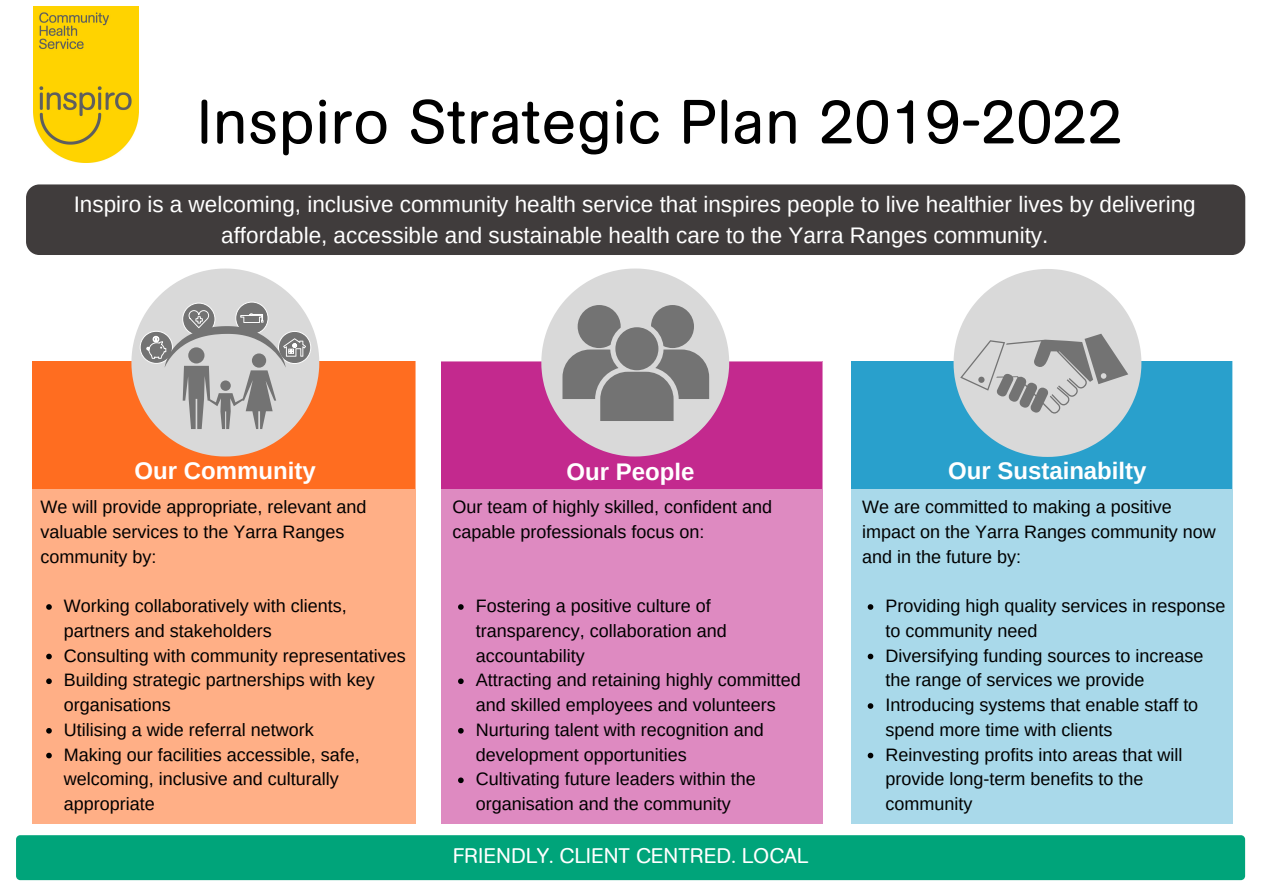
<style>
.page{position:relative;width:1263px;height:894px;background:#fff}
.page>*{position:absolute;margin:0;border:0;box-sizing:border-box;transform-origin:0 0}
.t1{font:61.5px "AG Book Rounded";letter-spacing:.015em;color:#000}
.t2{font:700 24px "Arimo";color:#fff}
.t3{font:22.5px/31.5px "Arimo";color:#fff;text-align:center}
.t4{font:21px "AG Book Rounded";color:#fff}
.t5{font:18px/24.8px "Arimo";color:#000}
</style>
<div class="page">
<img style="left:34px;top:7px;width:105px;height:155px">
<div style="left:33px;top:361px;width:383px;height:462px;background:#ffaf86"></div>
<div style="left:26px;top:184px;width:1219px;height:71px;background:#403c3c;border-radius:13px"></div>
<div style="left:441px;top:361px;width:381px;height:463px;background:#de8ac1"></div>
<div style="left:851px;top:361px;width:381px;height:463px;background:#a9d9ea"></div>
<div style="left:33px;top:361px;width:382px;height:128px;background:#ff6d20"></div>
<div style="left:441px;top:362px;width:381px;height:127px;background:#c3298e"></div>
<svg style="left:541px;top:268px;width:188px;height:188px"></svg>
<div style="left:851px;top:361px;width:380px;height:128px;background:#29a0cc"></div>
<svg style="left:46px;top:604px;width:6px;height:5px"></svg>
<svg style="left:46px;top:653px;width:6px;height:6px"></svg>
<svg style="left:46px;top:678px;width:6px;height:6px"></svg>
<svg style="left:46px;top:728px;width:6px;height:5px"></svg>
<svg style="left:46px;top:752px;width:6px;height:6px"></svg>
<svg style="left:458px;top:604px;width:6px;height:5px"></svg>
<svg style="left:458px;top:678px;width:6px;height:6px"></svg>
<svg style="left:458px;top:728px;width:6px;height:5px"></svg>
<svg style="left:458px;top:777px;width:6px;height:5px"></svg>
<svg style="left:868px;top:604px;width:5px;height:5px"></svg>
<svg style="left:868px;top:653px;width:5px;height:6px"></svg>
<svg style="left:868px;top:703px;width:5px;height:5px"></svg>
<svg style="left:868px;top:752px;width:5px;height:6px"></svg>
<svg style="left:131px;top:268px;width:188px;height:188px"></svg>
<div style="left:16px;top:835px;width:1229px;height:44px;background:#00a47a;border-radius:4px"></div>
<svg style="left:953px;top:269px;width:188px;height:188px"></svg>
<div style="left:978px;top:376px;width:6px;height:7px;background:#737373;border-radius:50%"></div>
<h1 class="t1" style="left:197px;top:97px;width:927px">Inspiro Strategic Plan 2019-2022</h1>
<p class="t3" style="left:74px;top:188px;width:1124px">Inspiro is a welcoming, inclusive community health service that inspires people to live healthier lives by delivering affordable, accessible and sustainable health care to the Yarra Ranges community.</p>
<h2 class="t2" style="left:135px;top:457px;width:183px">Our Community</h2>
<h2 class="t2" style="left:567px;top:458px;width:129px">Our People</h2>
<h2 class="t2" style="left:948px;top:457px;width:200px">Our Sustainabilty</h2>
<p class="t5" style="left:41px;top:494px;width:327px">We will provide appropriate, relevant and valuable services to the Yarra Ranges community by:</p>
<p class="t5" style="left:64px;top:593px;width:343px">Working collaboratively with clients, partners and stakeholders<br>Consulting with community representatives<br>Building strategic partnerships with key organisations<br>Utilising a wide referral network<br>Making our facilities accessible, safe, welcoming, inclusive and culturally appropriate</p>
<p class="t5" style="left:452px;top:494px;width:321px">Our team of highly skilled, confident and capable professionals focus on:</p>
<p class="t5" style="left:476px;top:593px;width:326px">Fostering a positive culture of transparency, collaboration and accountability<br>Attracting and retaining highly committed and skilled employees and volunteers Nurturing talent with recognition and development opportunities<br>Cultivating future leaders within the organisation and the community</p>
<p class="t4" style="left:453px;top:847px;width:357px">FRIENDLY. CLIENT CENTRED. LOCAL</p>
<p class="t5" style="left:862px;top:494px;width:355px">We are committed to making a positive impact on the Yarra Ranges community now and in the future by:</p>
<p class="t5" style="left:885px;top:593px;width:341px">Providing high quality services in response to community need<br>Diversifying funding sources to increase the range of services we provide<br>Introducing systems that enable staff to spend more time with clients<br>Reinvesting profits into areas that will provide long-term benefits to the community</p>
</div>
